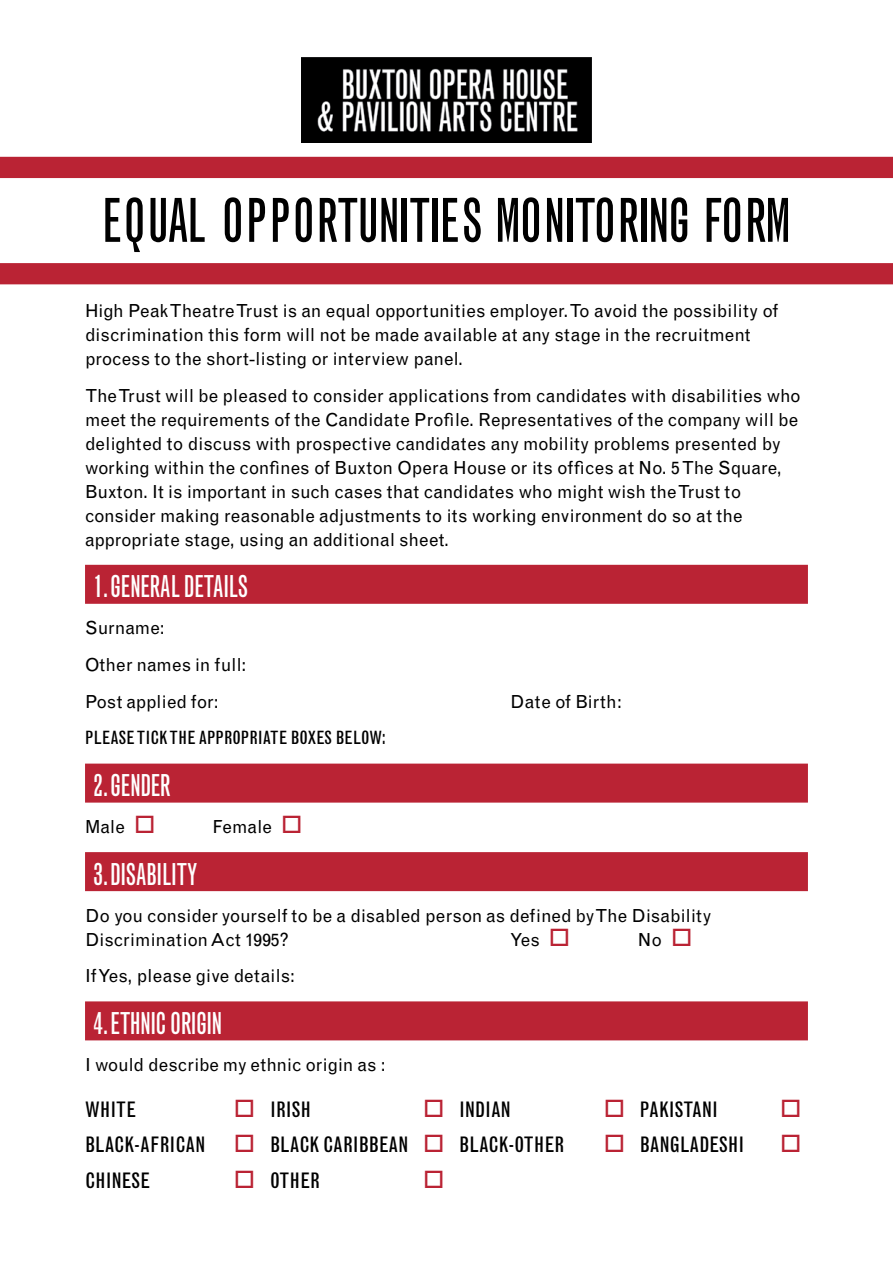
<style>
.page{position:relative;width:893px;height:1263px;background:#fff}
.page>*{position:absolute;margin:0;border:0;box-sizing:border-box;transform-origin:0 0}
.t1{font:60px "Grotesque MT Std Extra Cond";letter-spacing:.005em;color:#000}
.t2{font:30px "Grotesque MT Std Extra Cond";letter-spacing:.005em;color:#fff}
.t3{font:condensed 21px "Grotesque MT Std";color:#000}
.t4{font:18px/24px "Grotesque MT Std";color:#000}
.t5{font:condensed 18px "Grotesque MT Std";color:#000}
.s1{color:#ba2334}
</style>
<div class="page">
<div style="left:0;top:157px;width:893px;height:21px;background:#ba2334"></div>
<div style="left:0;top:263px;width:893px;height:21px;background:#ba2334"></div>
<div style="left:85px;top:565px;width:723px;height:39px;background:#ba2334"></div>
<div style="left:85px;top:764px;width:723px;height:39px;background:#ba2334"></div>
<div style="left:85px;top:852px;width:723px;height:39px;background:#ba2334"></div>
<div style="left:85px;top:1001px;width:723px;height:39px;background:#ba2334"></div>
<img style="left:301px;top:57px;width:291px;height:86px">
<h1 class="t1" style="left:102px;top:185px;width:690px">EQUAL OPPORTUNITIES MONITORING FORM</h1>
<p class="t4" style="left:85px;top:299px;width:695px">High Peak Theatre Trust is an equal opportunities employer. To avoid the possibility of discrimination this form will not be made available at any stage in the recruitment process to the short-listing or interview panel.</p>
<p class="t4" style="left:85px;top:383px;width:717px">The Trust will be pleased to consider applications from candidates with disabilities who meet the requirements of the Candidate Profile. Representatives of the company will be delighted to discuss with prospective candidates any mobility problems presented by working within the confines of Buxton Opera House or its offices at No. 5 The Square, Buxton. It is important in such cases that candidates who might wish the Trust to consider making reasonable adjustments to its working environment do so at the appropriate stage, using an additional sheet.</p>
<h2 class="t2" style="left:94px;top:569px;width:156px">1. GENERAL DETAILS</h2>
<p class="t4" style="left:85px;top:610px;width:163px;line-height:36.8px">Surname:<br>Other names in full:<br>Post applied for:</p>
<p class="t4" style="left:510px;top:689px;width:113px">Date of Birth:</p>
<p class="t5" style="left:85px;top:727px;width:302px">PLEASE TICK THE APPROPRIATE BOXES BELOW:</p>
<h2 class="t2" style="left:94px;top:768px;width:79px">2. GENDER</h2>
<p class="t4" style="left:85px;top:815px;width:72px">Male <span class="s1">□</span></p>
<p class="t4" style="left:213px;top:815px;width:91px">Female <span class="s1">□</span></p>
<h2 class="t2" style="left:94px;top:856px;width:106px">3. DISABILITY</h2>
<p class="t4" style="left:85px;top:903px;width:628px">Do you consider yourself to be a disabled person as defined by The Disability<br>Discrimination Act 1995?</p>
<p class="t4" style="left:510px;top:927px;width:62px">Yes <span class="s1">□</span></p>
<p class="t4" style="left:638px;top:927px;width:56px">No <span class="s1">□</span></p>
<p class="t4" style="left:85px;top:964px;width:212px">If Yes, please give details:</p>
<h2 class="t2" style="left:94px;top:1005px;width:130px">4. ETHNIC ORIGIN</h2>
<p class="t4" style="left:85px;top:1053px;width:302px">I would describe my ethnic origin as :</p>
<p class="t3" style="left:85px;top:1097px;width:52px">WHITE</p>
<p class="t3" style="left:234px;top:1097px;width:79px"><span class="s1">□</span> IRISH</p>
<p class="t3" style="left:423px;top:1097px;width:89px"><span class="s1">□</span> INDIAN</p>
<p class="t3" style="left:604px;top:1097px;width:116px"><span class="s1">□</span> PAKISTANI</p>
<p class="t3" style="left:85px;top:1132px;width:481px">BLACK-AFRICAN <span class="s1">□</span> BLACK CARIBBEAN <span class="s1">□</span> BLACK-OTHER</p>
<p class="t3" style="left:604px;top:1132px;width:142px"><span class="s1">□</span> BANGLADESHI</p>
<p class="t3" style="left:85px;top:1168px;width:66px">CHINESE</p>
<p class="t3" style="left:234px;top:1168px;width:88px"><span class="s1">□</span> OTHER</p>
</div>
